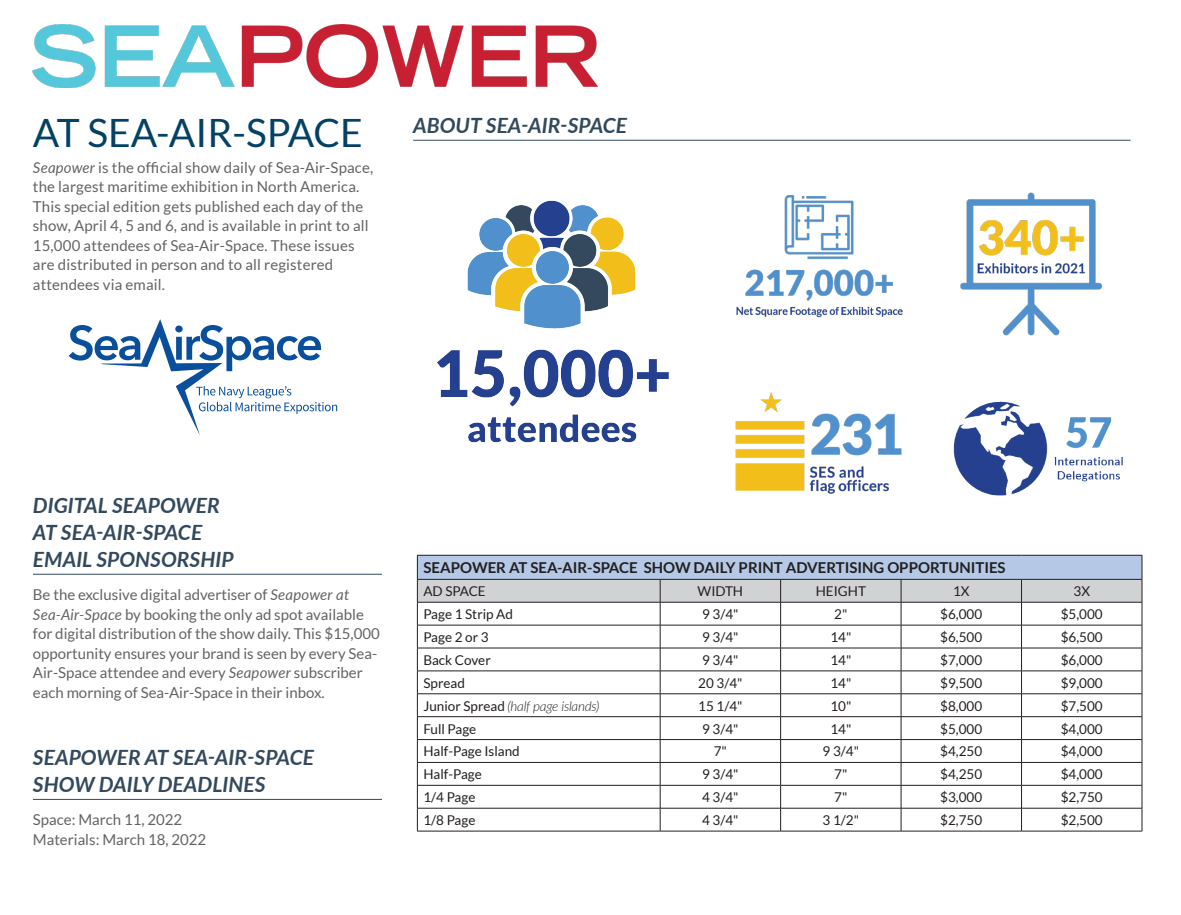
<style>
.page{position:relative;width:1181px;height:915px;background:#fff}
.page>*{position:absolute;margin:0;border:0;box-sizing:border-box;transform-origin:0 0}
.Subhead{font:39px "Lato";color:#034165}
.Titles{font:italic 700 21px/27px "Lato";color:#33495d}
.Body_Copy{font:15px/19.5px "Lato";color:#636366}
.t1{font:700 15px "Lato";color:#231f20}
.Body_Copy-2{font:13.5px "Lato";color:#231f20}
.t2{font:italic 300 13.5px "Lato";letter-spacing:-.02em;color:#231f20}
.s1{font-style:italic}
.s2{font-weight:400;font-style:normal}
</style>
<div class="page">
<hr style="left:417px;top:830px;width:243px;height:1px;background:#231f20">
<hr style="left:660px;top:830px;width:120px;height:1px;background:#231f20">
<hr style="left:780px;top:830px;width:121px;height:1px;background:#231f20">
<hr style="left:901px;top:830px;width:120px;height:1px;background:#231f20">
<hr style="left:1021px;top:830px;width:121px;height:1px;background:#231f20">
<svg style="left:417px;top:555px;width:725px;height:275px"></svg>
<hr style="left:417px;top:579px;width:243px;height:1px;background:#231f20">
<hr style="left:660px;top:579px;width:120px;height:1px;background:#231f20">
<hr style="left:780px;top:579px;width:121px;height:1px;background:#231f20">
<hr style="left:901px;top:579px;width:120px;height:1px;background:#231f20">
<hr style="left:1021px;top:579px;width:121px;height:1px;background:#231f20">
<hr style="left:413px;top:140px;width:717px;height:1px;background:#33495d">
<svg style="left:69px;top:319px;width:268px;height:115px"></svg>
<hr style="left:33px;top:573px;width:349px;height:1px;background:#33495d">
<hr style="left:33px;top:798px;width:349px;height:1px;background:#33495d">
<img style="left:33px;top:25px;width:565px;height:63px">
<img style="left:736px;top:194px;width:167px;height:124px">
<img style="left:960px;top:192px;width:143px;height:144px">
<img style="left:735px;top:392px;width:167px;height:102px">
<img style="left:953px;top:401px;width:170px;height:95px">
<img style="left:437px;top:200px;width:232px;height:243px">
<p class="Subhead" style="left:33px;top:111px;width:331px">AT SEA-AIR-SPACE</p>
<p class="Body_Copy" style="left:33px;top:157px;width:342px"><span class="s1">Seapower</span> is the official show daily of Sea-Air-Space, the largest maritime exhibition in North America.<br>This special edition gets published each day of the show, April 4, 5 and 6, and is available in print to all 15,000 attendees of Sea-Air-Space. These issues are distributed in person and to all registered attendees via email.</p>
<p class="Titles" style="left:413px;top:111px;width:215px">ABOUT SEA-AIR-SPACE</p>
<p class="Titles" style="left:33px;top:491px;width:202px">DIGITAL SEAPOWER<br>AT SEA-AIR-SPACE<br>EMAIL SPONSORSHIP</p>
<p class="Body_Copy" style="left:33px;top:584px;width:348px">Be the exclusive digital advertiser of <span class="s1">Seapower at Sea-Air-Space</span> by booking the only ad spot available for digital distribution of the show daily. This $15,000 opportunity ensures your brand is seen by every Sea-Air-Space attendee and every <span class="s1">Seapower</span> subscriber each morning of Sea-Air-Space in their inbox.</p>
<p class="Titles" style="left:33px;top:743px;width:282px">SEAPOWER AT SEA-AIR-SPACE<br>SHOW DAILY DEADLINES</p>
<p class="Body_Copy" style="left:33px;top:809px;width:151px">Space: March 11, 2022</p>
<p class="Body_Copy" style="left:33px;top:829px;width:175px">Materials: March 18, 2022</p>
<p class="t1" style="left:423px;top:559px;width:584px">SEAPOWER AT SEA-AIR-SPACE SHOW DAILY PRINT ADVERTISING OPPORTUNITIES</p>
<p class="Body_Copy-2" style="left:423px;top:583px;width:64px">AD SPACE</p>
<p class="Body_Copy-2" style="left:697px;top:583px;width:47px">WIDTH</p>
<p class="Body_Copy-2" style="left:815px;top:583px;width:52px">HEIGHT</p>
<p class="Body_Copy-2" style="left:953px;top:583px;width:18px">1X</p>
<p class="Body_Copy-2" style="left:1073px;top:583px;width:18px">3X</p>
<p class="Body_Copy-2" style="left:423px;top:606px;width:91px">Page 1 Strip Ad</p>
<p class="Body_Copy-2" style="left:702px;top:606px;width:38px">9 3/4"</p>
<p class="Body_Copy-2" style="left:834px;top:606px;width:15px">2"</p>
<p class="Body_Copy-2" style="left:940px;top:606px;width:44px">$6,000</p>
<p class="Body_Copy-2" style="left:1060px;top:606px;width:44px">$5,000</p>
<p class="Body_Copy-2" style="left:423px;top:629px;width:67px">Page 2 or 3</p>
<p class="Body_Copy-2" style="left:702px;top:629px;width:38px">9 3/4"</p>
<p class="Body_Copy-2" style="left:830px;top:629px;width:23px">14"</p>
<p class="Body_Copy-2" style="left:940px;top:629px;width:44px">$6,500</p>
<p class="Body_Copy-2" style="left:1060px;top:629px;width:44px">$6,500</p>
<p class="Body_Copy-2" style="left:423px;top:652px;width:69px">Back Cover</p>
<p class="Body_Copy-2" style="left:702px;top:652px;width:38px">9 3/4"</p>
<p class="Body_Copy-2" style="left:830px;top:652px;width:23px">14"</p>
<p class="Body_Copy-2" style="left:940px;top:652px;width:44px">$7,000</p>
<p class="Body_Copy-2" style="left:1060px;top:652px;width:44px">$6,000</p>
<p class="Body_Copy-2" style="left:423px;top:675px;width:43px">Spread</p>
<p class="Body_Copy-2" style="left:698px;top:675px;width:46px">20 3/4"</p>
<p class="Body_Copy-2" style="left:830px;top:675px;width:23px">14"</p>
<p class="Body_Copy-2" style="left:940px;top:675px;width:44px">$9,500</p>
<p class="Body_Copy-2" style="left:1060px;top:675px;width:44px">$9,000</p>
<p class="t2" style="left:423px;top:696px;width:178px"><span class="s2">Junior Spread</span> (half page islands)</p>
<p class="Body_Copy-2" style="left:698px;top:698px;width:46px">15 1/4"</p>
<p class="Body_Copy-2" style="left:830px;top:698px;width:23px">10"</p>
<p class="Body_Copy-2" style="left:940px;top:698px;width:44px">$8,000</p>
<p class="Body_Copy-2" style="left:1060px;top:698px;width:44px">$7,500</p>
<p class="Body_Copy-2" style="left:423px;top:721px;width:54px">Full Page</p>
<p class="Body_Copy-2" style="left:702px;top:721px;width:38px">9 3/4"</p>
<p class="Body_Copy-2" style="left:830px;top:721px;width:23px">14"</p>
<p class="Body_Copy-2" style="left:940px;top:721px;width:44px">$5,000</p>
<p class="Body_Copy-2" style="left:1060px;top:721px;width:44px">$4,000</p>
<p class="Body_Copy-2" style="left:423px;top:743px;width:98px">Half-Page Island</p>
<p class="Body_Copy-2" style="left:714px;top:743px;width:15px">7"</p>
<p class="Body_Copy-2" style="left:822px;top:743px;width:38px">9 3/4"</p>
<p class="Body_Copy-2" style="left:940px;top:743px;width:44px">$4,250</p>
<p class="Body_Copy-2" style="left:1060px;top:743px;width:44px">$4,000</p>
<p class="Body_Copy-2" style="left:423px;top:766px;width:60px">Half-Page</p>
<p class="Body_Copy-2" style="left:702px;top:766px;width:38px">9 3/4"</p>
<p class="Body_Copy-2" style="left:834px;top:766px;width:15px">7"</p>
<p class="Body_Copy-2" style="left:940px;top:766px;width:44px">$4,250</p>
<p class="Body_Copy-2" style="left:1060px;top:766px;width:44px">$4,000</p>
<p class="Body_Copy-2" style="left:423px;top:789px;width:54px">1/4 Page</p>
<p class="Body_Copy-2" style="left:702px;top:789px;width:38px">4 3/4"</p>
<p class="Body_Copy-2" style="left:834px;top:789px;width:15px">7"</p>
<p class="Body_Copy-2" style="left:940px;top:789px;width:44px">$3,000</p>
<p class="Body_Copy-2" style="left:1060px;top:789px;width:44px">$2,750</p>
<p class="Body_Copy-2" style="left:423px;top:812px;width:54px">1/8 Page</p>
<p class="Body_Copy-2" style="left:702px;top:812px;width:38px">4 3/4"</p>
<p class="Body_Copy-2" style="left:822px;top:812px;width:38px">3 1/2"</p>
<p class="Body_Copy-2" style="left:940px;top:812px;width:44px">$2,750</p>
<p class="Body_Copy-2" style="left:1060px;top:812px;width:44px">$2,500</p>
</div>
